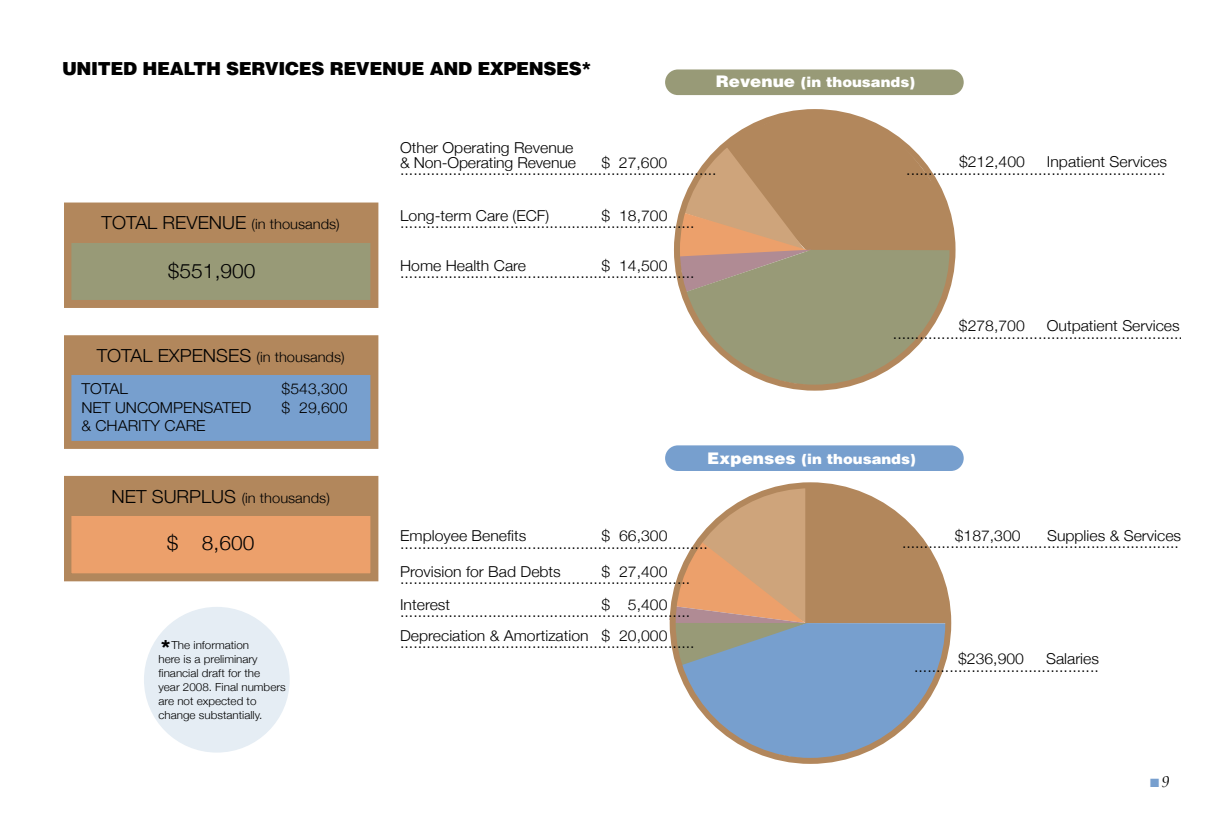
<style>
.page{position:relative;width:1224px;height:828px;background:#fff}
.page>*{position:absolute;margin:0;border:0;box-sizing:border-box;transform-origin:0 0}
.t1{font:20px "Helvetica Neue Ligh 1";color:#000;scale:1.05 1}
.t2{font:900 18px "Helvetica";letter-spacing:-.02em;color:#000}
.t3{font:18px "Helvetica Neue Ligh 1";color:#000;scale:1.05 1}
.t4{font:900 18px "Helvetica";letter-spacing:-.02em;color:#000;scale:1.05 1}
.t5{font:italic 16px "Palatino";color:#000}
.t6{font:15px/25.2px "Helvetica Neue Ligh 1";color:#000;scale:1.05 1}
.t7{font:14px "Helvetica Neue Ligh 1";color:#000;scale:1.05 1}
.t8{font:900 14px "Helvetica";color:#fff;scale:1.05 1}
.t9{font:11px/13.8px "Helvetica Neue Ligh 1";color:#000;scale:1.05 1}
.s1{font-size:16px}
.s2{font-size:18px}
.s3{font-size:14px}
.s4{color:#779fce}
</style>
<div class="page">
<div style="left:144px;top:607px;width:146px;height:146px;background:#e5edf4;border-radius:50%"></div>
<div style="left:665px;top:445px;width:299px;height:26px;background:#779fce;border-radius:13px"></div>
<svg style="left:669px;top:486px;width:283px;height:182px"></svg>
<svg style="left:681px;top:623px;width:267px;height:141px;fill:#779fce"></svg>
<div style="left:670px;top:482px;width:281px;height:282px;border:6px solid #b2875c;border-radius:50%"></div>
<svg style="left:717px;top:94px;width:239px;height:156px;fill:#b2875c"></svg>
<div style="left:665px;top:69px;width:299px;height:26px;background:#989a77;border-radius:13px"></div>
<svg style="left:676px;top:135px;width:136px;height:157px;background:#cca27b"></svg>
<svg style="left:685px;top:250px;width:264px;height:140px;fill:#989a77"></svg>
<div style="left:674px;top:109px;width:282px;height:282px;border:6px solid #b2875c;border-radius:50%"></div>
<svg style="left:65px;top:203px;width:313px;height:105px;background:#9c9672"></svg>
<div style="left:66px;top:204px;width:312px;height:39px;background:#b2875c"></div>
<svg style="left:65px;top:476px;width:313px;height:105px;background:#e29b68"></svg>
<div style="left:66px;top:477px;width:312px;height:39px;background:#b2875c"></div>
<svg style="left:65px;top:335px;width:313px;height:114px;background:#819bba"></svg>
<div style="left:66px;top:337px;width:312px;height:38px;background:#b2875c"></div>
<p class="t2" style="left:62px;top:57px;width:531px">UNITED HEALTH SERVICES REVENUE AND EXPENSES*</p>
<p class="t8" style="left:716px;top:73px;width:191px"><span class="s1">Revenue</span> (in thousands)</p>
<p class="t7" style="left:102px;top:215px;width:228px"><span class="s2">TOTAL REVENUE</span> (in thousands)</p>
<h1 class="t1" style="left:168px;top:259px;width:85px">$551,900</h1>
<p class="t3" style="left:97px;top:344px;width:238px">TOTAL EXPENSES <span class="s3">(in thousands)</span></p>
<p class="t6" style="left:81px;top:376px;width:46px">TOTAL</p>
<p class="t6" style="left:282px;top:376px;width:64px">$543,300</p>
<p class="t6" style="left:81px;top:394px;width:163px">NET UNCOMPENSATED</p>
<p class="t6" style="left:282px;top:394px;width:64px">$ 29,600</p>
<p class="t6" style="left:81px;top:413px;width:120px">&amp; CHARITY CARE</p>
<p class="t7" style="left:112px;top:489px;width:209px"><span class="s2">NET SURPLUS</span> (in thousands)</p>
<h1 class="t1" style="left:167px;top:530px;width:85px">$ 8,600</h1>
<p class="t4" style="left:161px;top:634px;width:12px">*</p>
<p class="t9" style="left:159px;top:638px;width:123px;text-indent:13px">The information<br>here is a preliminary financial draft for the<br>year 2008. Final numbers are not expected to change substantially.</p>
<p class="t6" style="left:400px;top:140px;width:169px;line-height:15px">Other Operating Revenue &amp; Non-Operating Revenue</p>
<p class="t6" style="left:601px;top:150px;width:64px">$ 27,600</p>
<p class="t6" style="left:400px;top:157px;width:303px">........................................................................</p>
<p class="t6" style="left:400px;top:202px;width:143px">Long-term Care (ECF)</p>
<p class="t6" style="left:602px;top:202px;width:64px">$ 18,700</p>
<p class="t6" style="left:400px;top:210px;width:282px">...................................................................</p>
<p class="t6" style="left:400px;top:252px;width:121px">Home Health Care</p>
<p class="t6" style="left:602px;top:252px;width:64px">$ 14,500</p>
<p class="t6" style="left:400px;top:260px;width:282px">...................................................................</p>
<p class="t6" style="left:959px;top:149px;width:64px">$212,400</p>
<p class="t6" style="left:1047px;top:149px;width:116px">Inpatient Services</p>
<p class="t6" style="left:906px;top:157px;width:248px">...........................................................</p>
<p class="t6" style="left:959px;top:313px;width:64px">$278,700</p>
<p class="t6" style="left:1047px;top:313px;width:128px">Outpatient Services</p>
<p class="t6" style="left:893px;top:320px;width:278px">..................................................................</p>
<p class="t8" style="left:707px;top:449px;width:200px"><span class="s1">Expenses</span> (in thousands)</p>
<p class="t6" style="left:400px;top:523px;width:122px">Employee Benefits</p>
<p class="t6" style="left:602px;top:523px;width:64px">$ 66,300</p>
<p class="t6" style="left:400px;top:530px;width:295px">......................................................................</p>
<p class="t6" style="left:400px;top:559px;width:155px">Provision for Bad Debts</p>
<p class="t6" style="left:602px;top:559px;width:64px">$ 27,400</p>
<p class="t6" style="left:400px;top:566px;width:278px">..................................................................<br>Interest</p>
<p class="t6" style="left:602px;top:591px;width:64px">$ 5,400</p>
<p class="t6" style="left:400px;top:600px;width:278px;line-height:23.8px">..................................................................<br>Depreciation &amp; Amortization $ 20,000</p>
<p class="t6" style="left:400px;top:630px;width:282px">...................................................................</p>
<p class="t6" style="left:955px;top:522px;width:64px">$187,300</p>
<p class="t6" style="left:1047px;top:522px;width:129px">Supplies &amp; Services</p>
<p class="t6" style="left:902px;top:530px;width:265px">...............................................................</p>
<p class="t6" style="left:958px;top:646px;width:64px">$236,900</p>
<p class="t6" style="left:1046px;top:646px;width:52px">Salaries</p>
<p class="t6" style="left:914px;top:654px;width:177px">..........................................</p>
<p class="t5" style="left:1150px;top:769px;width:21px"><span class="s4">■</span>9</p>
</div>
